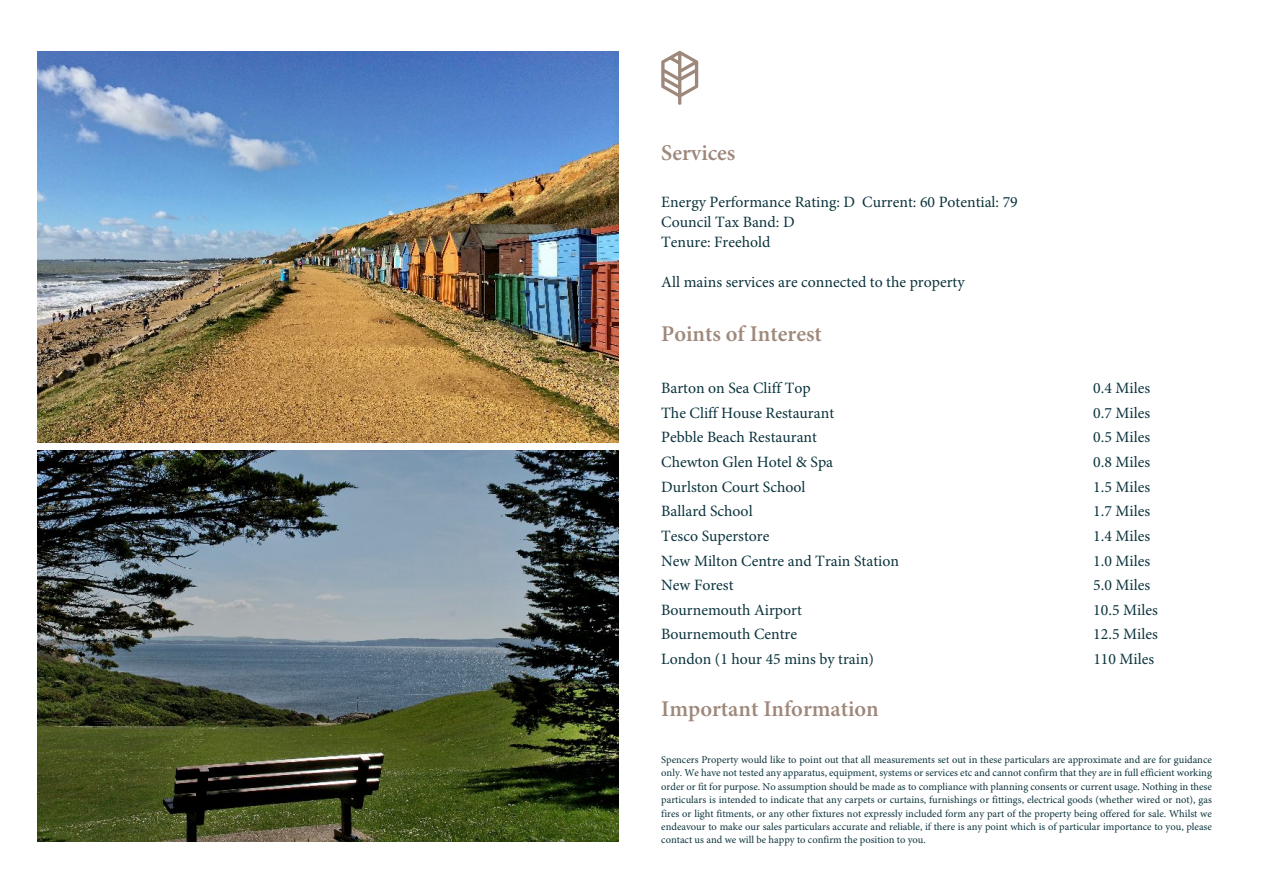
<style>
.page{position:relative;width:1263px;height:893px;background:#fff}
.page>*{position:absolute;margin:0;border:0;box-sizing:border-box;transform-origin:0 0}
.t1{font:600 22.5px "Minion Pro";color:#9e887b}
.t2{font:15.75px/20.1px "Minion Pro";color:#0b333d}
.t3{font:10.5px/13.4px "Minion Pro";color:#0b333d;text-align:justify}
</style>
<div class="page">
<img style="left:38px;top:51px;width:580px;height:391px">
<img style="left:38px;top:451px;width:580px;height:391px">
<svg style="left:661px;top:51px;width:37px;height:54px"></svg>
<h1 class="t1" style="left:661px;top:144px;width:76px">Services</h1>
<h2 class="t2" style="left:661px;top:193px;width:358px">Energy Performance Rating: D Current: 60 Potential: 79<br>Council Tax Band: D<br>Tenure: Freehold</h2>
<h2 class="t2" style="left:661px;top:274px;width:305px">All mains services are connected to the property</h2>
<h1 class="t1" style="left:661px;top:325px;width:162px">Points of Interest</h1>
<h2 class="t2" style="left:661px;top:380px;width:151px">Barton on Sea Cliff Top</h2>
<h2 class="t2" style="left:1093px;top:380px;width:58px">0.4 Miles</h2>
<h2 class="t2" style="left:661px;top:404px;width:174px">The Cliff House Restaurant</h2>
<h2 class="t2" style="left:1093px;top:404px;width:58px">0.7 Miles</h2>
<h2 class="t2" style="left:661px;top:429px;width:157px">Pebble Beach Restaurant</h2>
<h2 class="t2" style="left:1093px;top:429px;width:58px">0.5 Miles</h2>
<h2 class="t2" style="left:661px;top:453px;width:173px">Chewton Glen Hotel &amp; Spa</h2>
<h2 class="t2" style="left:1093px;top:453px;width:58px">0.8 Miles</h2>
<h2 class="t2" style="left:661px;top:478px;width:146px">Durlston Court School</h2>
<h2 class="t2" style="left:1093px;top:478px;width:58px">1.5 Miles</h2>
<h2 class="t2" style="left:661px;top:503px;width:93px">Ballard School</h2>
<h2 class="t2" style="left:1093px;top:503px;width:58px">1.7 Miles</h2>
<h2 class="t2" style="left:661px;top:527px;width:110px">Tesco Superstore</h2>
<h2 class="t2" style="left:1093px;top:527px;width:58px">1.4 Miles</h2>
<h2 class="t2" style="left:661px;top:552px;width:239px">New Milton Centre and Train Station</h2>
<h2 class="t2" style="left:1093px;top:552px;width:58px">1.0 Miles</h2>
<h2 class="t2" style="left:661px;top:577px;width:74px">New Forest</h2>
<h2 class="t2" style="left:1093px;top:577px;width:58px">5.0 Miles</h2>
<h2 class="t2" style="left:661px;top:601px;width:142px">Bournemouth Airport</h2>
<h2 class="t2" style="left:1093px;top:601px;width:66px">10.5 Miles</h2>
<h2 class="t2" style="left:661px;top:626px;width:137px">Bournemouth Centre</h2>
<h2 class="t2" style="left:1093px;top:626px;width:66px">12.5 Miles</h2>
<h2 class="t2" style="left:661px;top:650px;width:214px">London (1 hour 45 mins by train)</h2>
<h2 class="t2" style="left:1093px;top:650px;width:62px">110 Miles</h2>
<h1 class="t1" style="left:661px;top:700px;width:219px">Important Information</h1>
<p class="t3" style="left:661px;top:754px;width:552px">Spencers Property would like to point out that all measurements set out in these particulars are approximate and are for guidance only. We have not tested any apparatus, equipment, systems or services etc and cannot confirm that they are in full efficient working order or fit for purpose. No assumption should be made as to compliance with planning consents or current usage. Nothing in these particulars is intended to indicate that any carpets or curtains, furnishings or fittings, electrical goods (whether wired or not), gas fires or light fitments, or any other fixtures not expressly included form any part of the property being offered for sale. Whilst we endeavour to make our sales particulars accurate and reliable, if there is any point which is of particular importance to you, please contact us and we will be happy to confirm the position to you.</p>
</div>
